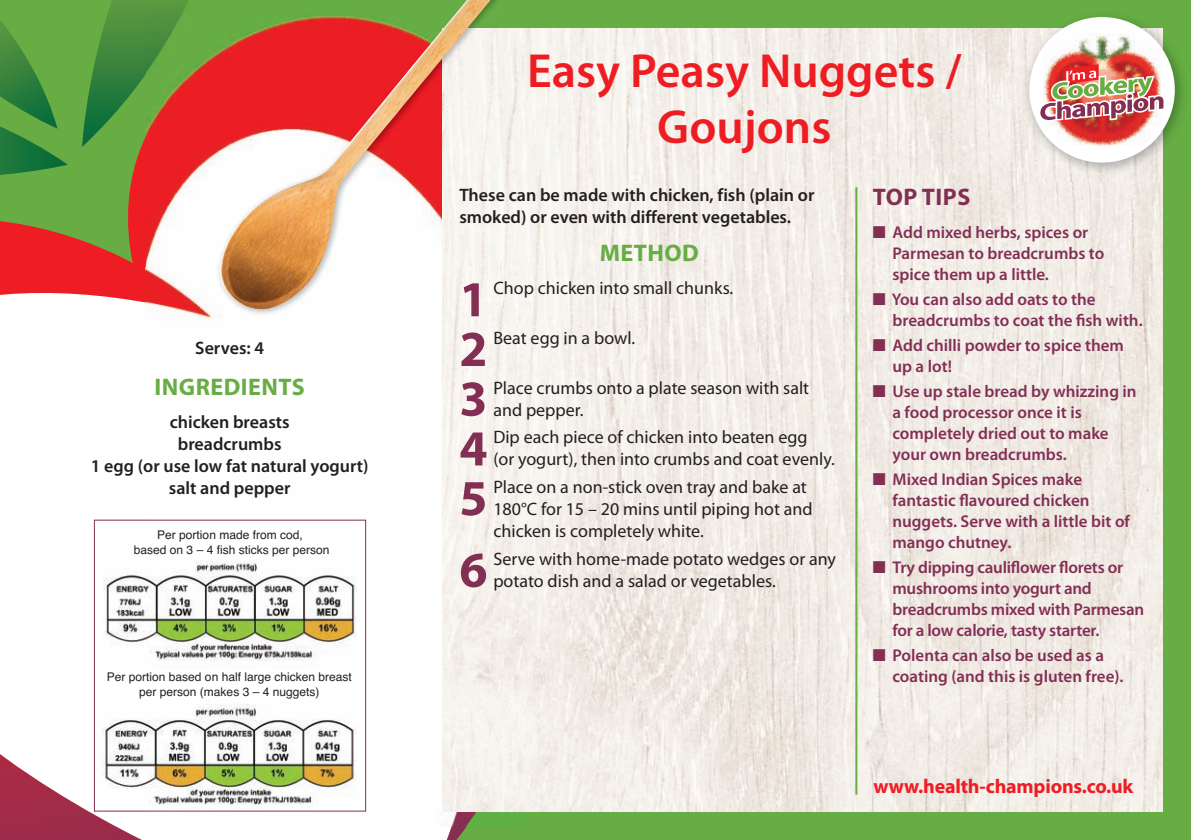
<style>
.page{position:relative;width:1191px;height:840px;background:#fff}
.page>*{position:absolute;margin:0;border:0;box-sizing:border-box;transform-origin:0 0}
.t1{font:700 50.6px "Myriad Pro";color:#832f54}
.t2{font:600 48px/56px "Myriad Pro";color:#ee1d23;text-align:center}
.t3{font:700 24px "Myriad Pro";letter-spacing:.02em;color:#67ad44}
.t4{font:700 24px "Myriad Pro";letter-spacing:.02em;color:#832f54}
.t5{font:700 20px "Myriad Pro";letter-spacing:-.01em;color:#ee1d23}
.t6{font:18px/22px "Myriad Pro";color:#231f20}
.t7{font:600 18px/22px "Myriad Pro";color:#231f20}
.t8{font:600 17px/21px "Myriad Pro";color:#832f54}
.t9{font:12px/14.4px "Helvetica";color:#231f20;text-align:center}
</style>
<div class="page">
<div style="left:0;top:0;width:1191px;height:839px;background:#67ad44"></div>
<svg style="left:82px;top:105px;width:5px;height:42px"></svg>
<svg style="left:87px;top:0;width:503px;height:839px"></svg>
<svg style="left:0;top:193px;width:339px;height:646px;background:#efd2d0"></svg>
<img style="left:526px;top:28px;width:636px;height:783px">
<img style="left:462px;top:811px;width:64px;height:15px">
<img style="left:146px;top:0;width:380px;height:106px">
<img style="left:146px;top:106px;width:316px;height:720px">
<img style="left:442px;top:28px;width:84px;height:783px">
<img style="left:212px;top:0;width:292px;height:311px">
<img style="left:1017px;top:17px;width:166px;height:164px">
<div style="left:1029px;top:17px;width:145px;height:145px;background:#fff;border-radius:50%"></div>
<img style="left:1043px;top:34px;width:118px;height:112px">
<img style="left:1040px;top:64px;width:124px;height:58px">
<hr style="left:855px;top:187px;width:2px;height:607px;background:#67ad44">
<div style="left:95px;top:520px;width:270px;height:290px;background:#fff"></div>
<img style="left:102px;top:704px;width:254px;height:101px">
<div style="left:94px;top:519px;width:272px;height:292px;border:1px solid #832f54"></div>
<img style="left:104px;top:561px;width:253px;height:101px">
<svg style="left:0;top:20px;width:68px;height:206px"></svg>
<p class="t7" style="left:195px;top:338px;width:70px">Serves: 4</p>
<h3 class="t3" style="left:154px;top:377px;width:152px">INGREDIENTS</h3>
<p class="t7" style="left:91px;top:412px;width:279px;text-align:center">chicken breasts<br>breadcrumbs<br>1 egg (or use low fat natural yogurt) salt and pepper</p>
<p class="t9" style="left:134px;top:527px;width:197px">Per portion made from cod,<br>based on 3 – 4 fish sticks per person</p>
<p class="t9" style="left:107px;top:669px;width:246px">Per portion based on half large chicken breast per person (makes 3 – 4 nuggets)</p>
<h2 class="t2" style="left:527px;top:47px;width:436px">Easy Peasy Nuggets /<br>Goujons</h2>
<p class="t7" style="left:459px;top:185px;width:356px">These can be made with chicken, fish (plain or smoked) or even with different vegetables.</p>
<h3 class="t3" style="left:600px;top:244px;width:101px">METHOD</h3>
<h1 class="t1" style="left:459px;top:280px;width:30px">1</h1>
<p class="t6" style="left:493px;top:278px;width:241px">Chop chicken into small chunks.</p>
<h1 class="t1" style="left:459px;top:330px;width:30px">2</h1>
<p class="t6" style="left:493px;top:328px;width:143px">Beat egg in a bowl.</p>
<h1 class="t1" style="left:459px;top:379px;width:30px">3</h1>
<p class="t6" style="left:493px;top:378px;width:317px">Place crumbs onto a plate season with salt and pepper.</p>
<h1 class="t1" style="left:459px;top:429px;width:30px">4</h1>
<p class="t6" style="left:493px;top:427px;width:343px">Dip each piece of chicken into beaten egg<br>(or yogurt), then into crumbs and coat evenly.</p>
<h1 class="t1" style="left:459px;top:479px;width:30px">5</h1>
<p class="t6" style="left:493px;top:477px;width:321px">Place on a non-stick oven tray and bake at<br>180°C for 15 – 20 mins until piping hot and chicken is completely white.</p>
<h1 class="t1" style="left:459px;top:550px;width:30px">6</h1>
<p class="t6" style="left:493px;top:549px;width:344px">Serve with home-made potato wedges or any potato dish and a salad or vegetables.</p>
<h3 class="t4" style="left:873px;top:188px;width:99px">TOP TIPS</h3>
<p class="t8" style="left:892px;top:223px;width:213px;text-indent:-20px">■ Add mixed herbs, spices or<br>Parmesan to breadcrumbs to spice them up a little.</p>
<p class="t8" style="left:892px;top:290px;width:252px;text-indent:-20px">■ You can also add oats to the breadcrumbs to coat the fish with.</p>
<p class="t8" style="left:892px;top:335px;width:233px;text-indent:-20px">■ Add chilli powder to spice them up a lot!</p>
<p class="t8" style="left:892px;top:381px;width:246px;text-indent:-20px">■ Use up stale bread by whizzing in a food processor once it is completely dried out to make your own breadcrumbs.</p>
<p class="t8" style="left:892px;top:469px;width:239px;text-indent:-20px">■ Mixed Indian Spices make fantastic flavoured chicken nuggets. Serve with a little bit of mango chutney.</p>
<p class="t8" style="left:892px;top:557px;width:253px;text-indent:-20px">■ Try dipping cauliflower florets or mushrooms into yogurt and breadcrumbs mixed with Parmesan for a low calorie, tasty starter.</p>
<p class="t8" style="left:892px;top:645px;width:233px;text-indent:-20px">■ Polenta can also be used as a coating (and this is gluten free).</p>
<p class="t5" style="left:873px;top:777px;width:261px">www.health-champions.co.uk</p>
</div>
